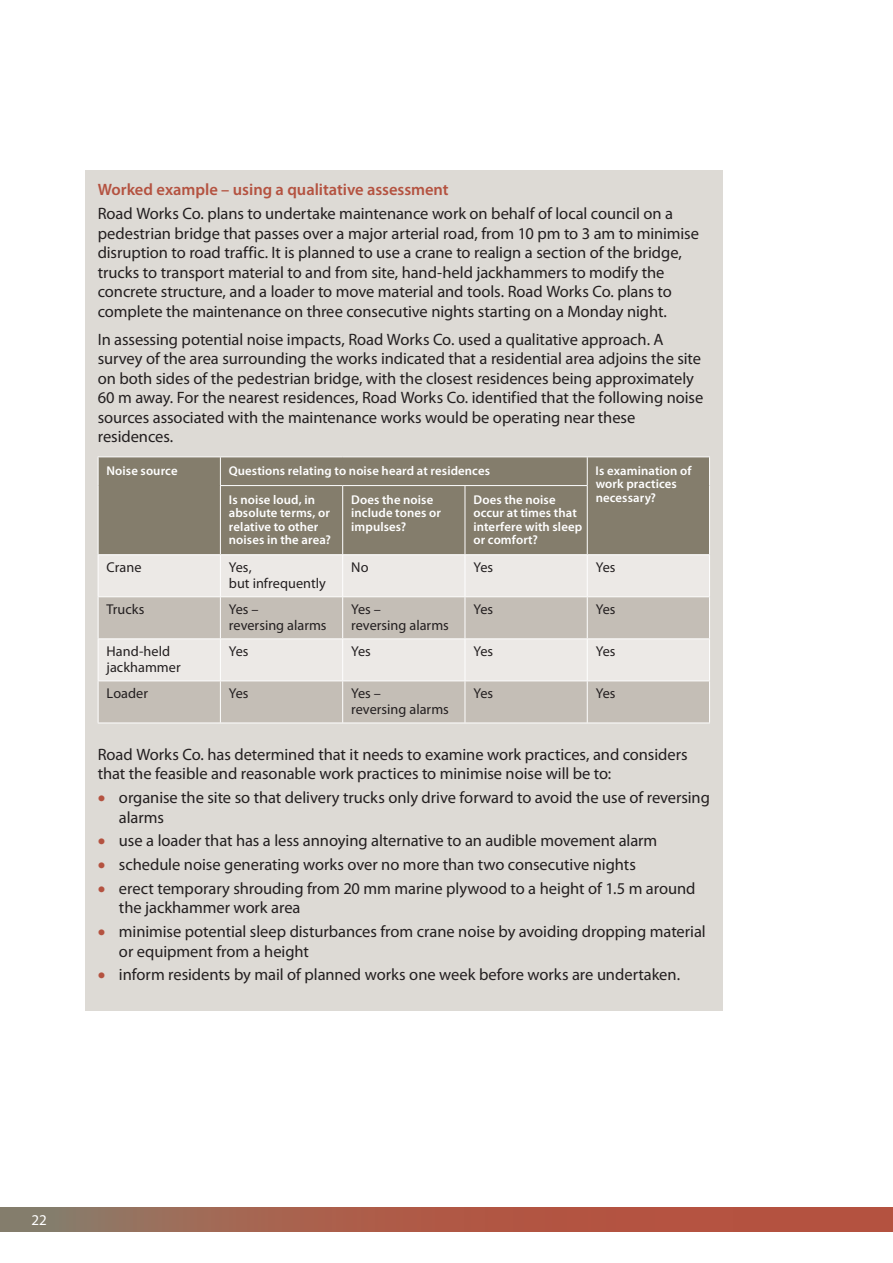
<style>
.page{position:relative;width:893px;height:1263px;background:#fff}
.page>*{position:absolute;margin:0;border:0;box-sizing:border-box;transform-origin:0 0}
.t1{font:16.5px/19.5px "Myriad Pro";letter-spacing:-.005em;color:#231f20}
.t2{font:600 16.5px "Myriad Pro";color:#b45240}
.t3{font:15px "Myriad Pro";color:#fff}
.t4{font:14.25px/16.5px "Myriad Pro";color:#231f20}
.t5{font:600 12.75px/13.5px "Myriad Pro";letter-spacing:.01em;color:#fff}
</style>
<div class="page">
<svg style="left:0;top:1207px;width:893px;height:25px"></svg>
<div style="left:85px;top:170px;width:638px;height:841px;background:#dddad5"></div>
<div style="left:99px;top:458px;width:610px;height:96px;background:#847d6c"></div>
<div style="left:99px;top:555px;width:610px;height:41px;background:#ece9e6"></div>
<svg style="left:99px;top:597px;width:610px;height:126px;fill:#c4beb6"></svg>
<hr style="left:220px;top:555px;width:1px;height:41px;background:#fff">
<hr style="left:342px;top:555px;width:1px;height:41px;background:#fff">
<hr style="left:465px;top:555px;width:1px;height:41px;background:#fff">
<hr style="left:587px;top:555px;width:1px;height:41px;background:#fff">
<hr style="left:98px;top:596px;width:245px;height:1px;background:#fff">
<hr style="left:220px;top:597px;width:1px;height:41px;background:#fff">
<hr style="left:343px;top:596px;width:122px;height:1px;background:#fff">
<hr style="left:342px;top:597px;width:1px;height:41px;background:#fff">
<hr style="left:465px;top:596px;width:122px;height:1px;background:#fff">
<hr style="left:465px;top:597px;width:1px;height:41px;background:#fff">
<hr style="left:587px;top:596px;width:123px;height:1px;background:#fff">
<hr style="left:587px;top:597px;width:1px;height:41px;background:#fff">
<hr style="left:98px;top:638px;width:245px;height:1px;background:#fff">
<hr style="left:220px;top:639px;width:1px;height:42px;background:#fff">
<hr style="left:343px;top:638px;width:122px;height:1px;background:#fff">
<hr style="left:342px;top:639px;width:1px;height:42px;background:#fff">
<hr style="left:465px;top:638px;width:122px;height:1px;background:#fff">
<hr style="left:465px;top:639px;width:1px;height:42px;background:#fff">
<hr style="left:587px;top:638px;width:123px;height:1px;background:#fff">
<hr style="left:587px;top:639px;width:1px;height:42px;background:#fff">
<hr style="left:98px;top:681px;width:245px;height:1px;background:#fff">
<hr style="left:220px;top:681px;width:1px;height:42px;background:#fff">
<hr style="left:343px;top:681px;width:122px;height:1px;background:#fff">
<hr style="left:342px;top:681px;width:1px;height:42px;background:#fff">
<hr style="left:465px;top:681px;width:122px;height:1px;background:#fff">
<hr style="left:465px;top:681px;width:1px;height:42px;background:#fff">
<hr style="left:587px;top:681px;width:123px;height:1px;background:#fff">
<hr style="left:587px;top:681px;width:1px;height:42px;background:#fff">
<hr style="left:98px;top:555px;width:1px;height:41px;background:#fff">
<hr style="left:709px;top:555px;width:1px;height:41px;background:#fff">
<hr style="left:98px;top:597px;width:1px;height:41px;background:#fff">
<hr style="left:709px;top:597px;width:1px;height:41px;background:#fff">
<hr style="left:98px;top:639px;width:1px;height:42px;background:#fff">
<hr style="left:709px;top:639px;width:1px;height:42px;background:#fff">
<hr style="left:98px;top:681px;width:1px;height:42px;background:#fff">
<hr style="left:709px;top:681px;width:1px;height:42px;background:#fff">
<hr style="left:98px;top:723px;width:612px;height:1px;background:#fff">
<hr style="left:98px;top:457px;width:122px;height:1px;background:#fff">
<hr style="left:98px;top:486px;width:1px;height:68px;background:#fff">
<hr style="left:98px;top:554px;width:122px;height:1px;background:#fff">
<hr style="left:220px;top:457px;width:123px;height:1px;background:#fff">
<svg style="left:220px;top:457px;width:1px;height:28px"></svg>
<hr style="left:343px;top:457px;width:367px;height:1px;background:#fff">
<svg style="left:587px;top:457px;width:1px;height:28px"></svg>
<svg style="left:709px;top:457px;width:1px;height:29px"></svg>
<hr style="left:709px;top:486px;width:1px;height:68px;background:#fff">
<hr style="left:587px;top:554px;width:123px;height:1px;background:#fff">
<hr style="left:220px;top:485px;width:123px;height:1px;background:#fff">
<hr style="left:220px;top:486px;width:1px;height:68px;background:#fff">
<hr style="left:343px;top:485px;width:122px;height:1px;background:#fff">
<hr style="left:342px;top:486px;width:1px;height:68px;background:#fff">
<hr style="left:465px;top:485px;width:123px;height:1px;background:#fff">
<hr style="left:465px;top:486px;width:1px;height:68px;background:#fff">
<hr style="left:587px;top:486px;width:1px;height:68px;background:#fff">
<hr style="left:220px;top:554px;width:367px;height:1px;background:#fff">
<p class="t2" style="left:98px;top:184px;width:352px">Worked example – using a qualitative assessment</p>
<p class="t1" style="left:98px;top:205px;width:603px">Road Works Co. plans to undertake maintenance work on behalf of local council on a pedestrian bridge that passes over a major arterial road, from 10 pm to 3 am to minimise disruption to road traffic. It is planned to use a crane to realign a section of the bridge, trucks to transport material to and from site, hand-held jackhammers to modify the concrete structure, and a loader to move material and tools. Road Works Co. plans to complete the maintenance on three consecutive nights starting on a Monday night.</p>
<p class="t1" style="left:98px;top:330px;width:607px">In assessing potential noise impacts, Road Works Co. used a qualitative approach. A survey of the area surrounding the works indicated that a residential area adjoins the site on both sides of the pedestrian bridge, with the closest residences being approximately 60 m away. For the nearest residences, Road Works Co. identified that the following noise sources associated with the maintenance works would be operating near these residences.</p>
<p class="t5" style="left:107px;top:465px;width:72px">Noise source</p>
<p class="t5" style="left:229px;top:465px;width:263px">Questions relating to noise heard at residences</p>
<p class="t5" style="left:596px;top:465px;width:97px">Is examination of work practices</p>
<p class="t5" style="left:229px;top:493px;width:88px">Is noise loud, in</p>
<p class="t5" style="left:596px;top:492px;width:62px">necessary?</p>
<p class="t5" style="left:229px;top:507px;width:104px">absolute terms, or relative to other noises in the area?</p>
<p class="t5" style="left:351px;top:493px;width:91px">Does the noise include tones or impulses?</p>
<p class="t5" style="left:473px;top:493px;width:110px">Does the noise occur at times that interfere with sleep or comfort?</p>
<p class="t4" style="left:107px;top:560px;width:36px">Crane</p>
<p class="t4" style="left:229px;top:560px;width:99px">Yes,<br>but infrequently</p>
<p class="t4" style="left:351px;top:560px;width:19px">No</p>
<p class="t4" style="left:473px;top:560px;width:21px">Yes</p>
<p class="t4" style="left:596px;top:560px;width:21px">Yes</p>
<p class="t4" style="left:107px;top:602px;width:39px">Trucks</p>
<p class="t4" style="left:229px;top:602px;width:99px">Yes –<br>reversing alarms</p>
<p class="t4" style="left:351px;top:602px;width:99px">Yes –<br>reversing alarms</p>
<p class="t4" style="left:473px;top:602px;width:21px">Yes</p>
<p class="t4" style="left:596px;top:602px;width:21px">Yes</p>
<p class="t4" style="left:107px;top:644px;width:76px">Hand-held jackhammer</p>
<p class="t4" style="left:229px;top:644px;width:21px">Yes</p>
<p class="t4" style="left:351px;top:644px;width:21px">Yes</p>
<p class="t4" style="left:473px;top:644px;width:21px">Yes</p>
<p class="t4" style="left:596px;top:644px;width:21px">Yes</p>
<p class="t4" style="left:107px;top:686px;width:43px">Loader</p>
<p class="t4" style="left:229px;top:686px;width:21px">Yes</p>
<p class="t4" style="left:351px;top:686px;width:99px">Yes –<br>reversing alarms</p>
<p class="t4" style="left:473px;top:686px;width:21px">Yes</p>
<p class="t4" style="left:596px;top:686px;width:21px">Yes</p>
<p class="t1" style="left:98px;top:746px;width:591px">Road Works Co. has determined that it needs to examine work practices, and considers that the feasible and reasonable work practices to minimise noise will be to:</p>
<p class="t1" style="left:119px;top:789px;width:592px">organise the site so that delivery trucks only drive forward to avoid the use of reversing alarms</p>
<p class="t1" style="left:119px;top:830px;width:578px;line-height:23.7px">use a loader that has a less annoying alternative to an audible movement alarm schedule noise generating works over no more than two consecutive nights<br>erect temporary shrouding from 20 mm marine plywood to a height of 1.5 m around</p>
<p class="t1" style="left:119px;top:897px;width:588px;line-height:23.7px">the jackhammer work area<br>minimise potential sleep disturbances from crane noise by avoiding dropping material</p>
<p class="t1" style="left:119px;top:940px;width:562px;line-height:23.7px">or equipment from a height<br>inform residents by mail of planned works one week before works are undertaken.</p>
<p class="t3" style="left:31px;top:1215px;width:17px">22</p>
</div>
